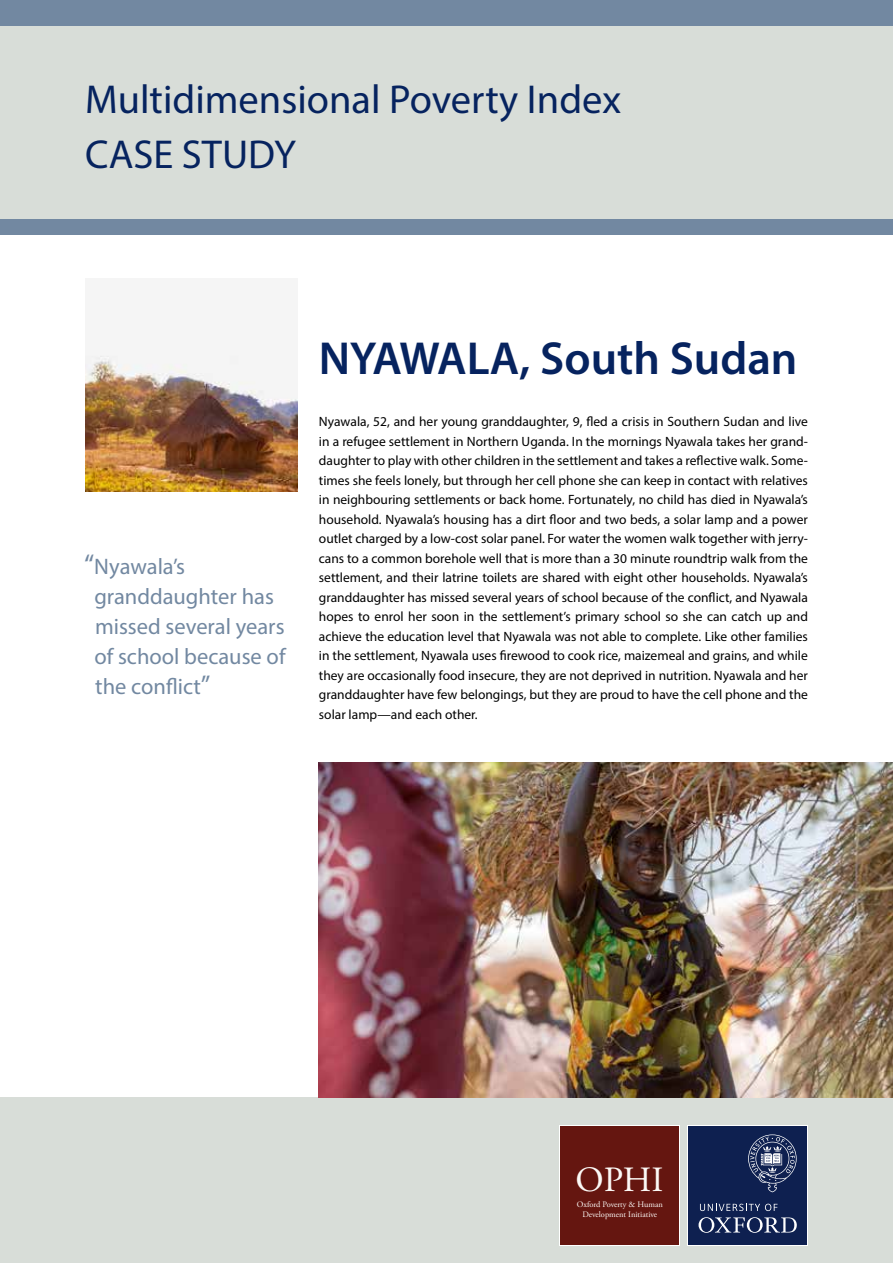
<style>
.page{position:relative;width:893px;height:1263px;background:#fff}
.page>*{position:absolute;margin:0;border:0;box-sizing:border-box;transform-origin:0 0}
.t1{font:600 46.5px "Myriad Pro";color:#06235f}
.t2{font:40.5px/55.1px "Myriad Pro";color:#06235f}
.t3{font:35.4px "Adobe Garamond Pro";color:#fcf9f6}
.t4{font:22.5px/30px "Myriad Pro";color:#7288a1}
.t5{font:13.5px/19.5px "Myriad Pro";color:#000;text-align:justify}
.t6{font:8.4px/10.2px "Adobe Garamond Pro";color:#fcf9f6;text-align:center}
.s1{font-size:28.5px}
.s2{font-size:27px}
</style>
<div class="page">
<div style="left:0;top:0;width:893px;height:219px;background:#d8ddd8"></div>
<div style="left:0;top:1097px;width:893px;height:166px;background:#d8ddd8"></div>
<div style="left:559px;top:1125px;width:121px;height:121px;background:#fff"></div>
<div style="left:560px;top:1126px;width:119px;height:119px;background:#651610"></div>
<div style="left:687px;top:1125px;width:121px;height:121px;background:#fff"></div>
<div style="left:688px;top:1126px;width:119px;height:119px;background:#0e2050"></div>
<svg style="left:698px;top:1217px;width:99px;height:16px"></svg>
<svg style="left:700px;top:1204px;width:77px;height:7px"></svg>
<svg style="left:748px;top:1134px;width:49px;height:58px"></svg>
<div style="left:0;top:219px;width:893px;height:15px;background:#7288a1"></div>
<div style="left:0;top:0;width:893px;height:25px;background:#7288a1"></div>
<img style="left:319px;top:762px;width:574px;height:335px">
<img style="left:85px;top:355px;width:213px;height:136px">
<h2 class="t2" style="left:85px;top:71px;width:538px">Multidimensional Poverty Index<br>CASE STUDY</h2>
<h3 class="t4" style="left:94px;top:551px;width:193px;text-indent:-10px"><span class="s1">“</span>Nyawala’s granddaughter has missed several years of school because of the conflict<span class="s2">”</span></h3>
<h1 class="t1" style="left:319px;top:329px;width:480px">NYAWALA, South Sudan</h1>
<p class="t5" style="left:319px;top:412px;width:491px">Nyawala, 52, and her young granddaughter, 9, fled a crisis in Southern Sudan and live in a refugee settlement in Northern Uganda. In the mornings Nyawala takes her grand&shy;daughter to play with other children in the settlement and takes a reflective walk. Some&shy;times she feels lonely, but through her cell phone she can keep in contact with relatives in neighbouring settlements or back home. Fortunately, no child has died in Nyawala’s household. Nyawala’s housing has a dirt floor and two beds, a solar lamp and a power outlet charged by a low-cost solar panel. For water the women walk together with jerry&shy;cans to a common borehole well that is more than a 30 minute roundtrip walk from the settlement, and their latrine toilets are shared with eight other households. Nyawala’s granddaughter has missed several years of school because of the conflict, and Nyawala hopes to enrol her soon in the settlement’s primary school so she can catch up and achieve the education level that Nyawala was not able to complete. Like other families in the settlement, Nyawala uses firewood to cook rice, maizemeal and grains, and while they are occasionally food insecure, they are not deprived in nutrition. Nyawala and her granddaughter have few belongings, but they are proud to have the cell phone and the solar lamp—and each other.</p>
<h3 class="t3" style="left:575px;top:1158px;width:90px">OPHI</h3>
<p class="t6" style="left:577px;top:1199px;width:88px">Oxford Poverty &amp; Human<br>Development Initiative</p>
</div>
